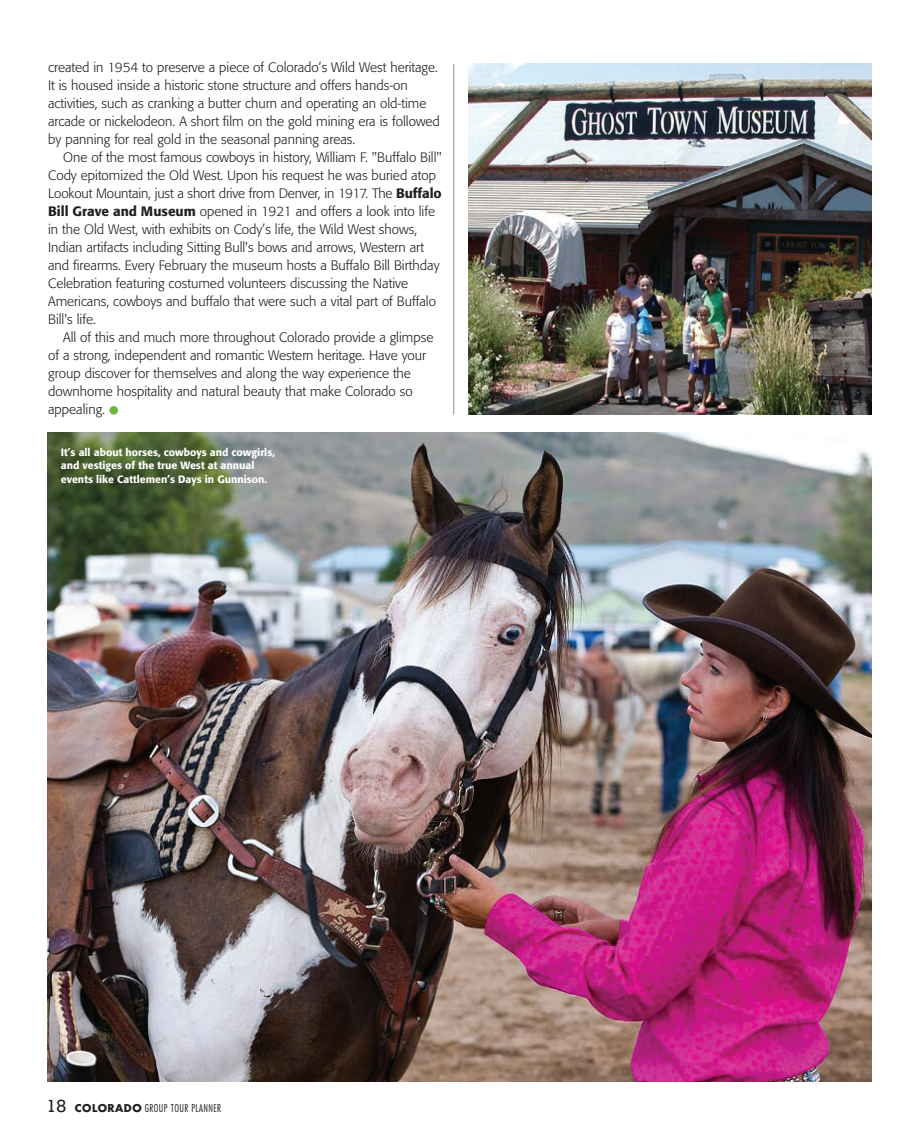
<style>
.page{position:relative;width:919px;height:1135px;background:#fff}
.page>*{position:absolute;margin:0;border:0;box-sizing:border-box;transform-origin:0 0}
.t1{font:300 13.5px/18px "Formata";color:#231f20}
.t2{font:500 10.5px/13.5px "Formata";color:#fff}
.t3{font:300 condensed 10.5px "Futura";letter-spacing:.04em;color:#231f20}
.s1{font-weight:500}
.s2{font-family:"Helvetica";font-weight:400;font-size:27px;color:#6cb43f}
.s3{font-weight:700;font-stretch:normal}
</style>
<div class="page">
<hr style="left:453px;top:64px;width:1px;height:350px;background:#939598">
<img style="left:47px;top:432px;width:824px;height:648px">
<img style="left:468px;top:63px;width:403px;height:351px">
<p class="t1" style="left:48px;top:59px;width:393px">created in 1954 to preserve a piece of Colorado’s Wild West heritage.<br>It is housed inside a historic stone structure and offers hands-on activities, such as cranking a butter churn and operating an old-time arcade or nickelodeon. A short film on the gold mining era is followed by panning for real gold in the seasonal panning areas.</p>
<p class="t1" style="left:48px;top:149px;width:395px;text-indent:15px">One of the most famous cowboys in history, William F. "Buffalo Bill" Cody epitomized the Old West. Upon his request he was buried atop Lookout Mountain, just a short drive from Denver, in 1917. The <span class="s1">Buffalo Bill Grave and Museum</span> opened in 1921 and offers a look into life in the Old West, with exhibits on Cody’s life, the Wild West shows, Indian artifacts including Sitting Bull's bows and arrows, Western art and firearms. Every February the museum hosts a Buffalo Bill Birthday Celebration featuring costumed volunteers discussing the Native Americans, cowboys and buffalo that were such a vital part of Buffalo Bill's life.</p>
<p class="t1" style="left:48px;top:329px;width:386px;text-indent:15px">All of this and much more throughout Colorado provide a glimpse of a strong, independent and romantic Western heritage. Have your group discover for themselves and along the way experience the downhome hospitality and natural beauty that make Colorado so appealing. <span class="s2">•</span></p>
<p class="t2" style="left:61px;top:446px;width:215px">It’s all about horses, cowboys and cowgirls, and vestiges of the true West at annual events like Cattlemen’s Days in Gunnison.</p>
<p class="t3" style="left:75px;top:1103px;width:148px"><span class="s3">COLORADO</span> GROUP TOUR PLANNER</p>
</div>
